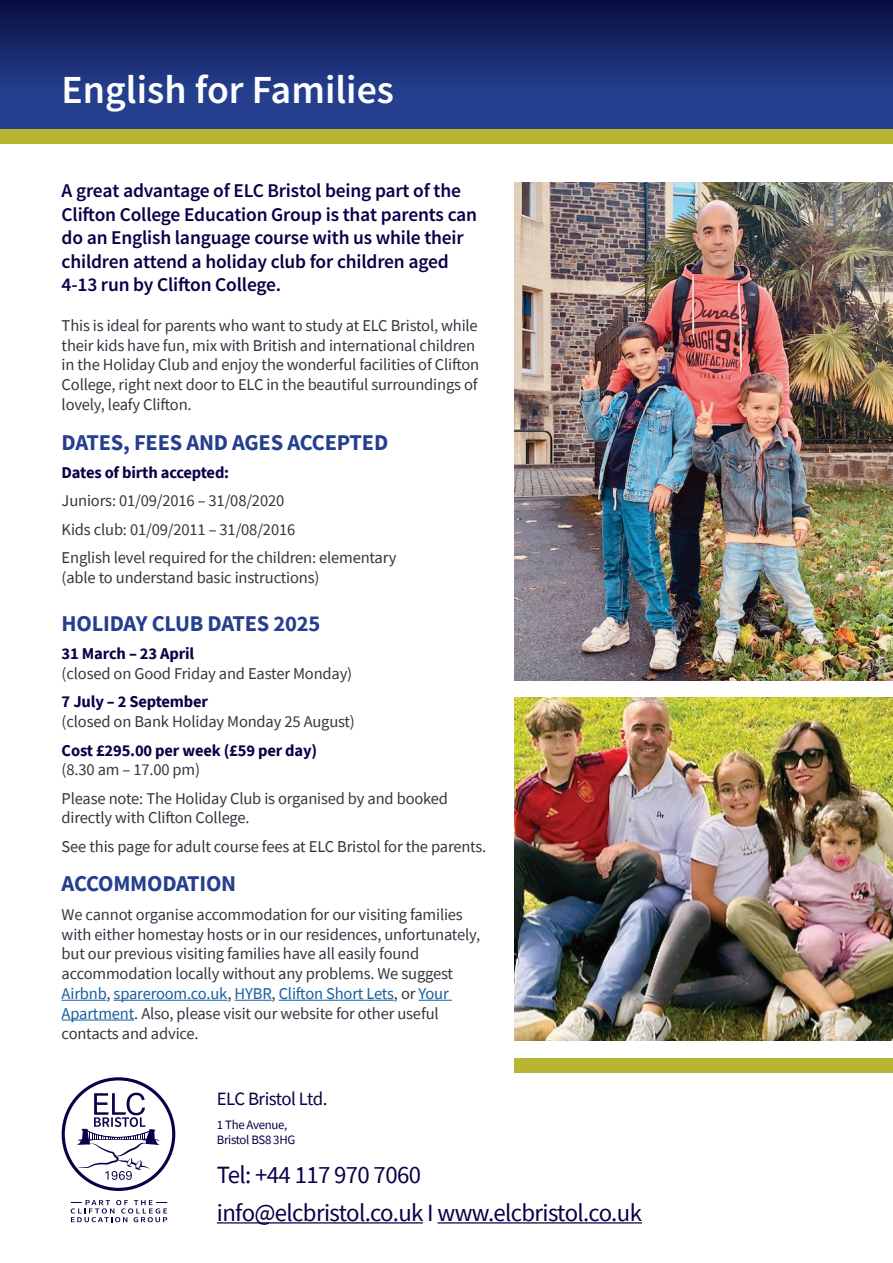
<style>
.page{position:relative;width:893px;height:1263px;background:#fff}
.page>*{position:absolute;margin:0;border:0;box-sizing:border-box;transform-origin:0 0}
.t1{font:600 39.9px "Source Sans Pro";color:#fff}
.t2{font:24.75px "Source Sans Pro";letter-spacing:-.025em;color:#090148}
.Paragraph_Style_1{font:700 22.5px "Source Sans Pro";letter-spacing:-.01em;color:#253f8e}
.Paragraph_Style_1-2{font:600 19.5px/23.4px "Source Sans Pro";letter-spacing:-.01em;color:#090148}
.t3{font:18.75px "Source Sans Pro";letter-spacing:-.03em;color:#090148}
.Paragraph_Style_1-3{font:16.5px/19.8px "Source Sans Pro";letter-spacing:-.01em;color:#323640}
.Paragraph_Style_1-4{font:700 16.5px/19.8px "Source Sans Pro";letter-spacing:-.01em;color:#090148}
.t4{font:12.75px/15.3px "Source Sans Pro";letter-spacing:-.025em;color:#090148}
.s1{font-weight:700;color:#090148}
.s2{font-weight:400;color:#323640}
.s3{color:#175d9e}
</style>
<div class="page">
<hr style="left:62px;top:1000px;width:45px;height:1px;background:#175d9e">
<hr style="left:114px;top:1000px;width:114px;height:1px;background:#175d9e">
<hr style="left:235px;top:1000px;width:37px;height:1px;background:#175d9e">
<hr style="left:279px;top:1000px;width:115px;height:1px;background:#175d9e">
<hr style="left:418px;top:1000px;width:34px;height:1px;background:#175d9e">
<hr style="left:62px;top:1019px;width:72px;height:1px;background:#175d9e">
<div style="left:0;top:0;width:893px;height:136px;background:#253f8e"></div>
<div style="left:0;top:0;width:893px;height:89px;background:linear-gradient(to bottom,#090e3e,#243d8c)"></div>
<div style="left:0;top:129px;width:893px;height:15px;background:#b8b533"></div>
<div style="left:514px;top:1058px;width:379px;height:15px;background:#b8b533"></div>
<img style="left:514px;top:183px;width:379px;height:497px">
<img style="left:514px;top:697px;width:379px;height:344px">
<div style="left:62px;top:1077px;width:113px;height:114px;border:3px solid #090148;border-radius:50%"></div>
<svg style="left:71px;top:1200px;width:96px;height:22px"></svg>
<svg style="left:76px;top:1093px;width:83px;height:87px"></svg>
<hr style="left:217px;top:1222px;width:206px;height:1px;background:#090148">
<hr style="left:437px;top:1222px;width:205px;height:1px;background:#090148">
<p class="t1" style="left:62px;top:65px;width:334px">English for Families</p>
<p class="Paragraph_Style_1-2" style="left:62px;top:180px;width:417px">A great advantage of ELC Bristol being part of the Clifton College Education Group is that parents can do an English language course with us while their children attend a holiday club for children aged 4-13 run by Clifton College.</p>
<p class="Paragraph_Style_1-3" style="left:62px;top:315px;width:419px">This is ideal for parents who want to study at ELC Bristol, while their kids have fun, mix with British and international children in the Holiday Club and enjoy the wonderful facilities of Clifton College, right next door to ELC in the beautiful surroundings of lovely, leafy Clifton.</p>
<p class="Paragraph_Style_1" style="left:62px;top:427px;width:328px">DATES, FEES AND AGES ACCEPTED</p>
<p class="Paragraph_Style_1-4" style="left:62px;top:462px;width:169px">Dates of birth accepted:</p>
<p class="Paragraph_Style_1-3" style="left:62px;top:491px;width:224px">Juniors: 01/09/2016 – 31/08/2020</p>
<p class="Paragraph_Style_1-3" style="left:62px;top:519px;width:235px">Kids club: 01/09/2011 – 31/08/2016</p>
<p class="Paragraph_Style_1-3" style="left:62px;top:547px;width:336px">English level required for the children: elementary (able to understand basic instructions)</p>
<p class="Paragraph_Style_1" style="left:62px;top:608px;width:260px">HOLIDAY CLUB DATES 2025</p>
<p class="Paragraph_Style_1-3" style="left:62px;top:644px;width:292px"><span class="s1">31 March – 23 April<br></span>(closed on Good Friday and Easter Monday)</p>
<p class="Paragraph_Style_1-3" style="left:62px;top:692px;width:295px"><span class="s1">7 July – 2 September<br></span>(closed on Bank Holiday Monday 25 August)</p>
<p class="Paragraph_Style_1-4" style="left:62px;top:740px;width:257px">Cost £295.00 per week (£59 per day) <span class="s2">(8.30 am – 17.00 pm)</span></p>
<p class="Paragraph_Style_1-3" style="left:62px;top:788px;width:388px">Please note: The Holiday Club is organised by and booked directly with Clifton College.</p>
<p class="Paragraph_Style_1-3" style="left:62px;top:836px;width:426px">See this page for adult course fees at ELC Bristol for the parents.</p>
<p class="Paragraph_Style_1" style="left:62px;top:869px;width:176px">ACCOMMODATION</p>
<p class="Paragraph_Style_1-3" style="left:62px;top:904px;width:420px">We cannot organise accommodation for our visiting families with either homestay hosts or in our residences, unfortunately, but our previous visiting families have all easily found accommodation locally without any problems. We suggest <span class="s3">Airbnb</span>, <span class="s3">spareroom.co.uk</span>, <span class="s3">HYBR</span>, <span class="s3">Clifton Short Lets</span>, or <span class="s3">Your Apartment</span>. Also, please visit our website for other useful contacts and advice.</p>
<p class="t3" style="left:217px;top:1087px;width:112px">ELC Bristol Ltd.</p>
<p class="t4" style="left:217px;top:1117px;width:80px">1 The Avenue,<br>Bristol BS8 3HG</p>
<p class="t2" style="left:217px;top:1159px;width:206px">Tel: +44 117 970 7060</p>
<p class="t2" style="left:217px;top:1197px;width:427px">info@elcbristol.co.uk I www.elcbristol.co.uk</p>
</div>
